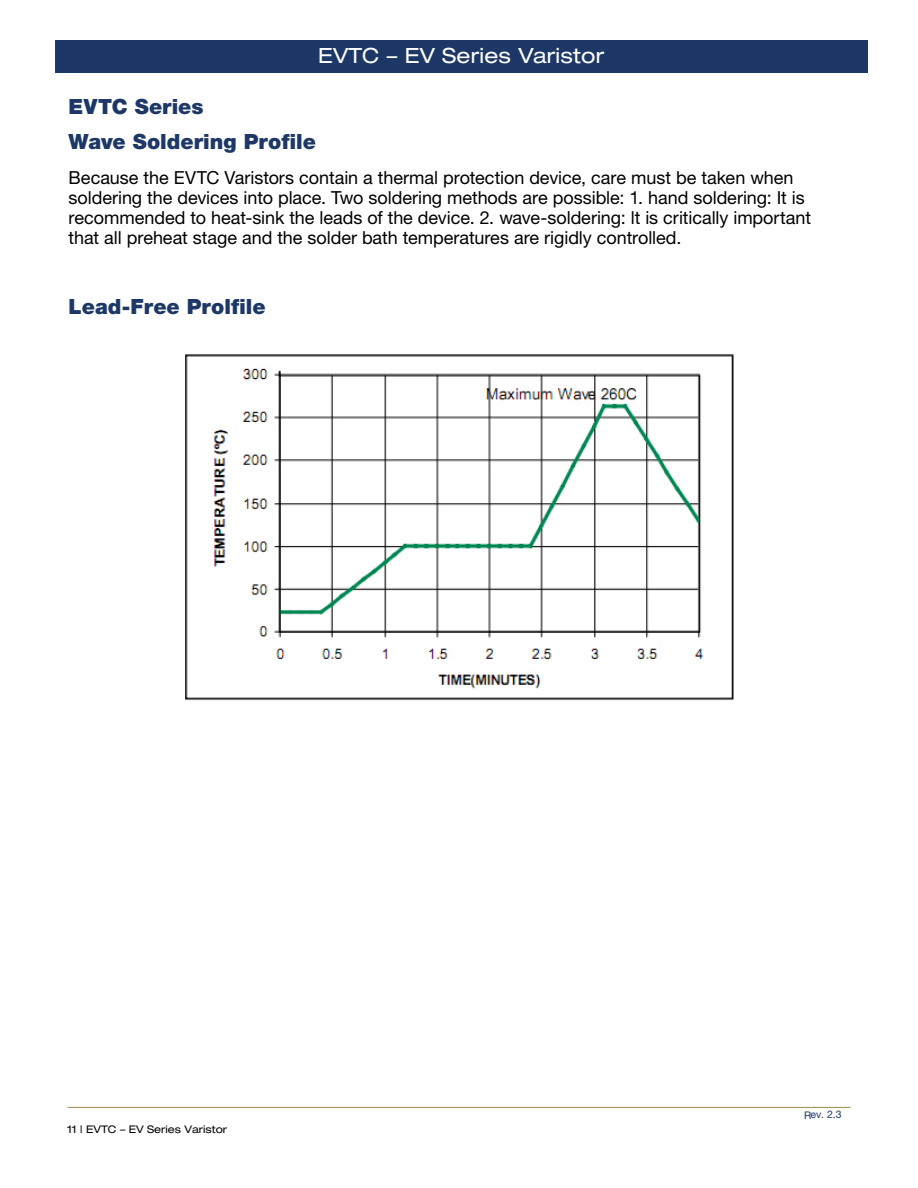
<style>
.page{position:relative;width:918px;height:1188px;background:#fff}
.page>*{position:absolute;margin:0;border:0;box-sizing:border-box;transform-origin:0 0}
.t1{font:900 21px/35.2px "Helvetica Neue LT Std";color:#1d3867}
.t2{font:expanded 21px "Helvetica Neue LT Std";letter-spacing:.01em;color:#fff}
.t3{font:18px/20.1px "Helvetica Neue LT Std";letter-spacing:-.005em;color:#000}
.t4{font:expanded 10.5px "Helvetica Neue LT Std";color:#000}
.t5{font:10.5px "Helvetica Neue LT Std";color:#1d3867}
</style>
<div class="page">
<div style="left:55px;top:40px;width:813px;height:33px;background:#1d3867"></div>
<hr style="left:68px;top:1107px;width:782px;height:1px;background:#9d8a54">
<img style="left:185px;top:354px;width:548px;height:347px">
<p class="t2" style="left:318px;top:42px;width:288px">EVTC – EV Series Varistor</p>
<p class="t1" style="left:69px;top:89px;width:249px">EVTC Series<br>Wave Soldering Profile</p>
<p class="t3" style="left:69px;top:167px;width:744px">Because the EVTC Varistors contain a thermal protection device, care must be taken when soldering the devices into place. Two soldering methods are possible: 1. hand soldering: It is recommended to heat-sink the leads of the device. 2. wave-soldering: lt is critically important that all preheat stage and the solder bath temperatures are rigidly controlled.</p>
<p class="t1" style="left:69px;top:288px;width:199px">Lead-Free Prolfile</p>
<p class="t4" style="left:68px;top:1123px;width:161px">11 | EVTC – EV Series Varistor</p>
<p class="t5" style="left:804px;top:1108px;width:39px">Rev. 2.3</p>
</div>
